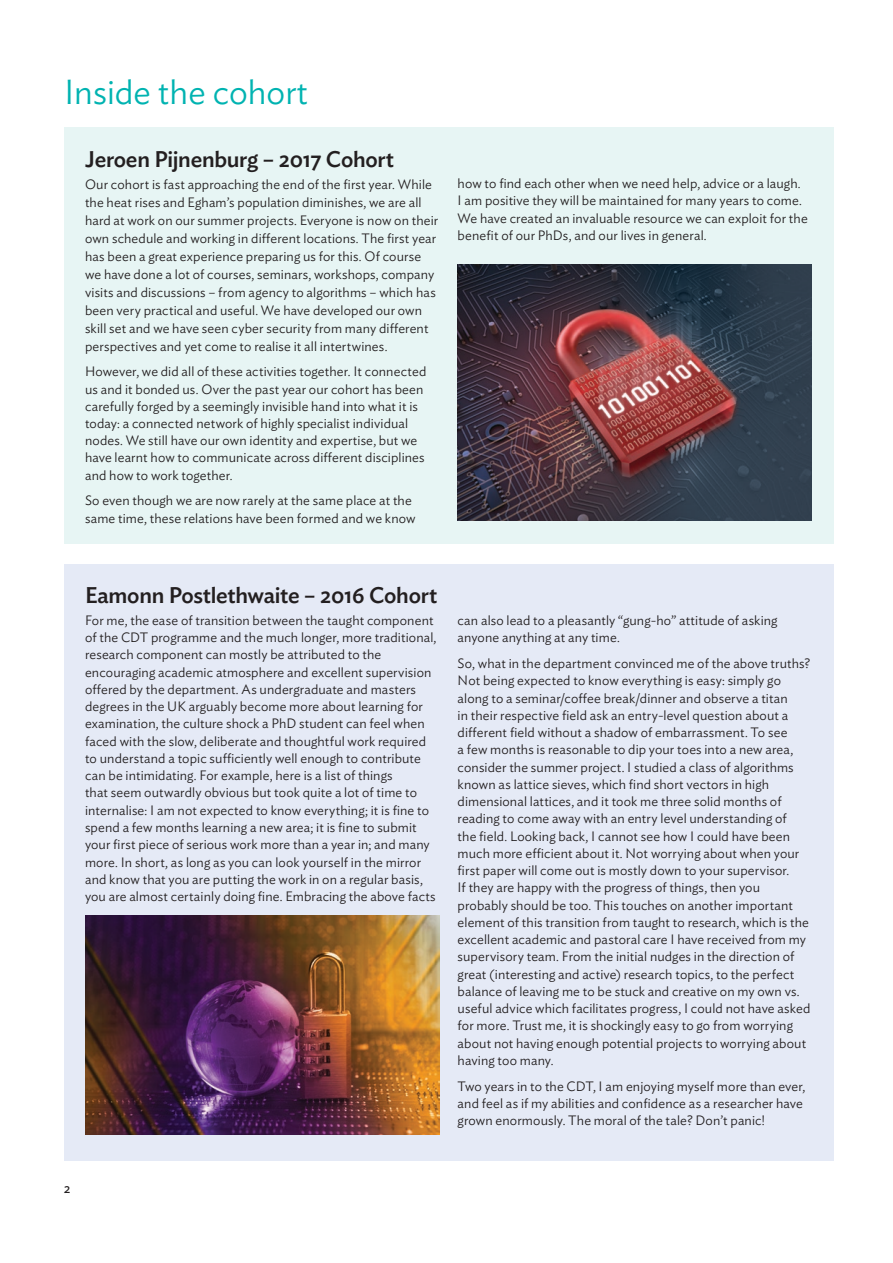
<style>
.page{position:relative;width:893px;height:1263px;background:#fff}
.page>*{position:absolute;margin:0;border:0;box-sizing:border-box;transform-origin:0 0}
.t1{font:300 34.5px "Ideal Sans";color:#00b3b1}
.t2{font:500 22.5px "Ideal Sans";letter-spacing:-.015em;color:#231f20}
.t3{font:300 13.5px/17.2px "Ideal Sans";letter-spacing:.01em;color:#231f20}
.t4{font:13.5px "Ideal Sans";color:#231f20}
</style>
<div class="page">
<hr style="left:892px;top:0;width:1px;height:1263px;background:#d8e1f3">
<div style="left:64px;top:128px;width:769px;height:416px;background:#e7f5f4"></div>
<div style="left:64px;top:564px;width:769px;height:597px;background:#e5eaf6"></div>
<img style="left:458px;top:264px;width:353px;height:257px">
<img style="left:85px;top:915px;width:355px;height:219px">
<h1 class="t1" style="left:64px;top:66px;width:246px">Inside the cohort</h1>
<h2 class="t2" style="left:85px;top:142px;width:311px">Jeroen Pijnenburg – 2017 Cohort</h2>
<p class="t3" style="left:85px;top:174px;width:355px;line-height:18px">Our cohort is fast approaching the end of the first year. While the heat rises and Egham’s population diminishes, we are all hard at work on our summer projects. Everyone is now on their own schedule and working in different locations. The first year has been a great experience preparing us for this. Of course we have done a lot of courses, seminars, workshops, company visits and discussions – from agency to algorithms – which has been very practical and useful. We have developed our own skill set and we have seen cyber security from many different perspectives and yet come to realise it all intertwines.</p>
<p class="t3" style="left:85px;top:362px;width:343px">However, we did all of these activities together. It connected us and it bonded us. Over the past year our cohort has been carefully forged by a seemingly invisible hand into what it is today: a connected network of highly specialist individual nodes. We still have our own identity and expertise, but we have learnt how to communicate across different disciplines and how to work together.</p>
<p class="t3" style="left:85px;top:491px;width:332px">So even though we are now rarely at the same place at the same time, these relations have been formed and we know</p>
<p class="t3" style="left:458px;top:174px;width:352px">how to find each other when we need help, advice or a laugh.<br>I am positive they will be maintained for many years to come.<br>We have created an invaluable resource we can exploit for the benefit of our PhDs, and our lives in general.</p>
<h2 class="t2" style="left:85px;top:578px;width:354px">Eamonn Postlethwaite – 2016 Cohort</h2>
<p class="t3" style="left:85px;top:610px;width:353px">For me, the ease of transition between the taught component of the CDT programme and the much longer, more traditional, research component can mostly be attributed to the encouraging academic atmosphere and excellent supervision offered by the department. As undergraduate and masters degrees in the UK arguably become more about learning for examination, the culture shock a PhD student can feel when faced with the slow, deliberate and thoughtful work required to understand a topic sufficiently well enough to contribute can be intimidating. For example, here is a list of things<br>that seem outwardly obvious but took quite a lot of time to internalise: I am not expected to know everything; it is fine to spend a few months learning a new area; it is fine to submit your first piece of serious work more than a year in; and many more. In short, as long as you can look yourself in the mirror and know that you are putting the work in on a regular basis, you are almost certainly doing fine. Embracing the above facts</p>
<p class="t3" style="left:458px;top:610px;width:321px">can also lead to a pleasantly “gung-ho” attitude of asking anyone anything at any time.</p>
<p class="t3" style="left:458px;top:653px;width:354px">So, what in the department convinced me of the above truths?<br>Not being expected to know everything is easy: simply go along to a seminar/coffee break/dinner and observe a titan<br>in their respective field ask an entry-level question about a different field without a shadow of embarrassment. To see<br>a few months is reasonable to dip your toes into a new area, consider the summer project. I studied a class of algorithms known as lattice sieves, which find short vectors in high dimensional lattices, and it took me three solid months of reading to come away with an entry level understanding of<br>the field. Looking back, I cannot see how I could have been much more efficient about it. Not worrying about when your first paper will come out is mostly down to your supervisor.<br>If they are happy with the progress of things, then you probably should be too. This touches on another important element of this transition from taught to research, which is the excellent academic and pastoral care I have received from my supervisory team. From the initial nudges in the direction of great (interesting and active) research topics, to the perfect balance of leaving me to be stuck and creative on my own vs. useful advice which facilitates progress, I could not have asked for more. Trust me, it is shockingly easy to go from worrying about not having enough potential projects to worrying about having too many.</p>
<p class="t3" style="left:458px;top:1076px;width:349px">Two years in to the CDT, I am enjoying myself more than ever, and feel as if my abilities and confidence as a researcher have grown enormously. The moral of the tale? Don’t panic!</p>
<p class="t4" style="left:64px;top:1178px;width:8px">2</p>
</div>
